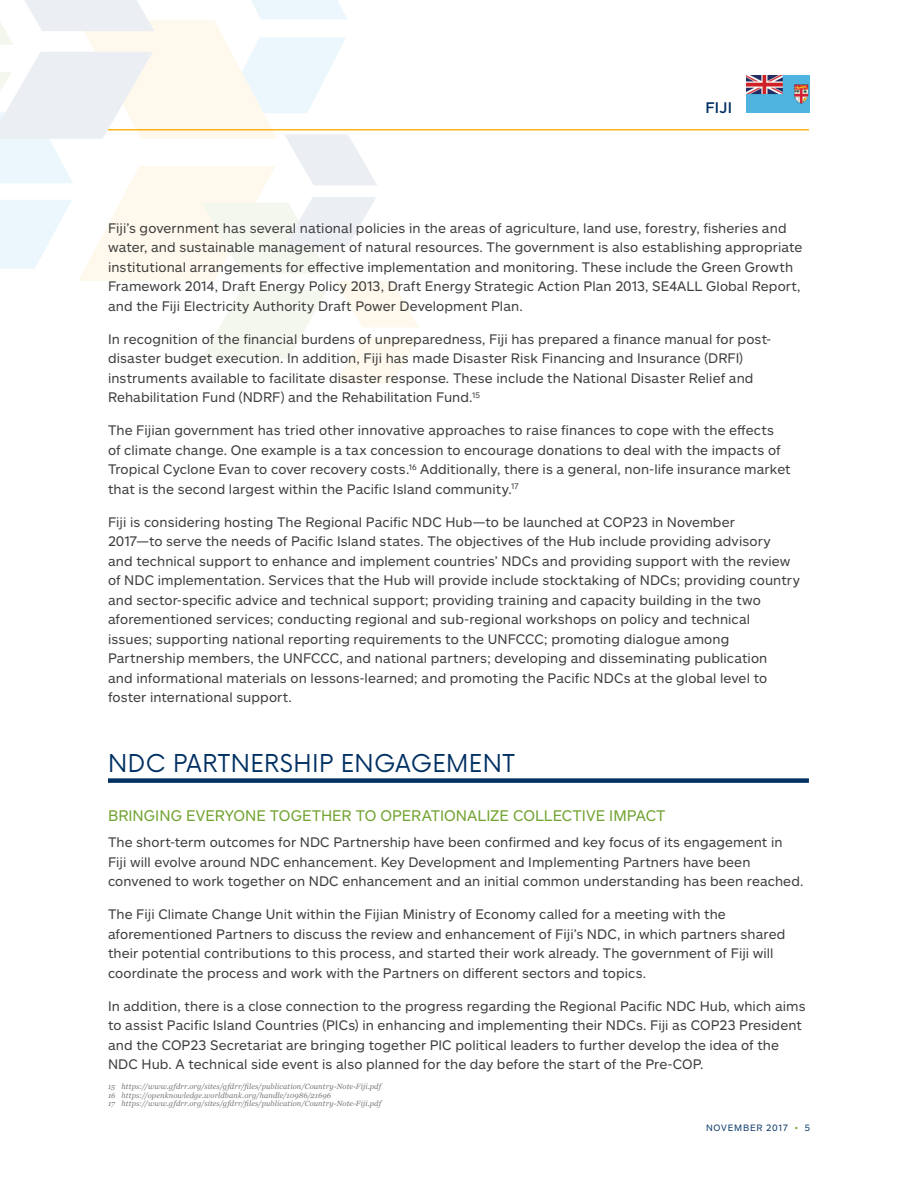
<style>
.page{position:relative;width:918px;height:1188px;background:#fff}
.page>*{position:absolute;margin:0;border:0;box-sizing:border-box;transform-origin:0 0}
.Header_1{font:24px "Now";letter-spacing:.02em;color:#003062}
.Subhead_1{font:15px "Allstate Sans";letter-spacing:.005em;color:#73a432}
.t1{font:500 15px "Allstate Sans";color:#003062}
.Body_copy_1{font:13.5px/19.5px "Allstate Sans";letter-spacing:.01em;color:#3e3e3f}
.t2{font:9px "Allstate Sans";letter-spacing:.085em;color:#123d6c}
.footers{font:italic 7.5px "Georgia";letter-spacing:.015em;color:#76787b}
.s1{color:#80ab41}
</style>
<div class="page">
<svg style="left:0;top:0;width:419px;height:383px"></svg>
<img style="left:746px;top:76px;width:64px;height:36px">
<hr style="left:108px;top:129px;width:701px;height:1px;background:#fbb416">
<div style="left:108px;top:778px;width:701px;height:5px;background:#003062"></div>
<p class="t1" style="left:705px;top:98px;width:28px">FIJI</p>
<p class="Body_copy_1" style="left:108px;top:218px;width:696px">Fiji’s government has several national policies in the areas of agriculture, land use, forestry, fisheries and water, and sustainable management of natural resources. The government is also establishing appropriate institutional arrangements for effective implementation and monitoring. These include the Green Growth Framework 2014, Draft Energy Policy 2013, Draft Energy Strategic Action Plan 2013, SE4ALL Global Report, and the Fiji Electricity Authority Draft Power Development Plan.</p>
<p class="Body_copy_1" style="left:108px;top:329px;width:665px">In recognition of the financial burdens of unpreparedness, Fiji has prepared a finance manual for post&shy;disaster budget execution. In addition, Fiji has made Disaster Risk Financing and Insurance (DRFI) instruments available to facilitate disaster response. These include the National Disaster Relief and Rehabilitation Fund (NDRF) and the Rehabilitation Fund.<sup>15</sup></p>
<p class="Body_copy_1" style="left:108px;top:420px;width:684px">The Fijian government has tried other innovative approaches to raise finances to cope with the effects<br>of climate change. One example is a tax concession to encourage donations to deal with the impacts of Tropical Cyclone Evan to cover recovery costs.<sup>16</sup> Additionally, there is a general, non-life insurance market that is the second largest within the Pacific Island community.<sup>17</sup></p>
<p class="Body_copy_1" style="left:108px;top:512px;width:693px">Fiji is considering hosting The Regional Pacific NDC Hub—to be launched at COP23 in November<br>2017—to serve the needs of Pacific Island states. The objectives of the Hub include providing advisory<br>and technical support to enhance and implement countries’ NDCs and providing support with the review of NDC implementation. Services that the Hub will provide include stocktaking of NDCs; providing country and sector-specific advice and technical support; providing training and capacity building in the two aforementioned services; conducting regional and sub-regional workshops on policy and technical<br>issues; supporting national reporting requirements to the UNFCCC; promoting dialogue among Partnership members, the UNFCCC, and national partners; developing and disseminating publication<br>and informational materials on lessons-learned; and promoting the Pacific NDCs at the global level to foster international support.</p>
<p class="Header_1" style="left:108px;top:744px;width:408px">NDC PARTNERSHIP ENGAGEMENT</p>
<p class="Subhead_1" style="left:108px;top:806px;width:559px">BRINGING EVERYONE TOGETHER TO OPERATIONALIZE COLLECTIVE IMPACT</p>
<p class="Body_copy_1" style="left:108px;top:832px;width:697px">The short-term outcomes for NDC Partnership have been confirmed and key focus of its engagement in<br>Fiji will evolve around NDC enhancement. Key Development and Implementing Partners have been convened to work together on NDC enhancement and an initial common understanding has been reached.</p>
<p class="Body_copy_1" style="left:108px;top:904px;width:679px">The Fiji Climate Change Unit within the Fijian Ministry of Economy called for a meeting with the aforementioned Partners to discuss the review and enhancement of Fiji’s NDC, in which partners shared their potential contributions to this process, and started their work already. The government of Fiji will coordinate the process and work with the Partners on different sectors and topics.</p>
<p class="Body_copy_1" style="left:108px;top:996px;width:699px">In addition, there is a close connection to the progress regarding the Regional Pacific NDC Hub, which aims to assist Pacific Island Countries (PICs) in enhancing and implementing their NDCs. Fiji as COP23 President and the COP23 Secretariat are bringing together PIC political leaders to further develop the idea of the NDC Hub. A technical side event is also planned for the day before the start of the Pre-COP.</p>
<p class="footers" style="left:108px;top:1081px;width:275px">15 https://www.gfdrr.org/sites/gfdrr/files/publication/Country-Note-Fiji.pdf</p>
<p class="footers" style="left:108px;top:1090px;width:225px">16 https://openknowledge.worldbank.org/handle/10986/21696</p>
<p class="footers" style="left:108px;top:1098px;width:275px">17 https://www.gfdrr.org/sites/gfdrr/files/publication/Country-Note-Fiji.pdf</p>
<p class="t2" style="left:706px;top:1122px;width:105px">NOVEMBER 2017 <span class="s1">•</span> 5</p>
</div>
